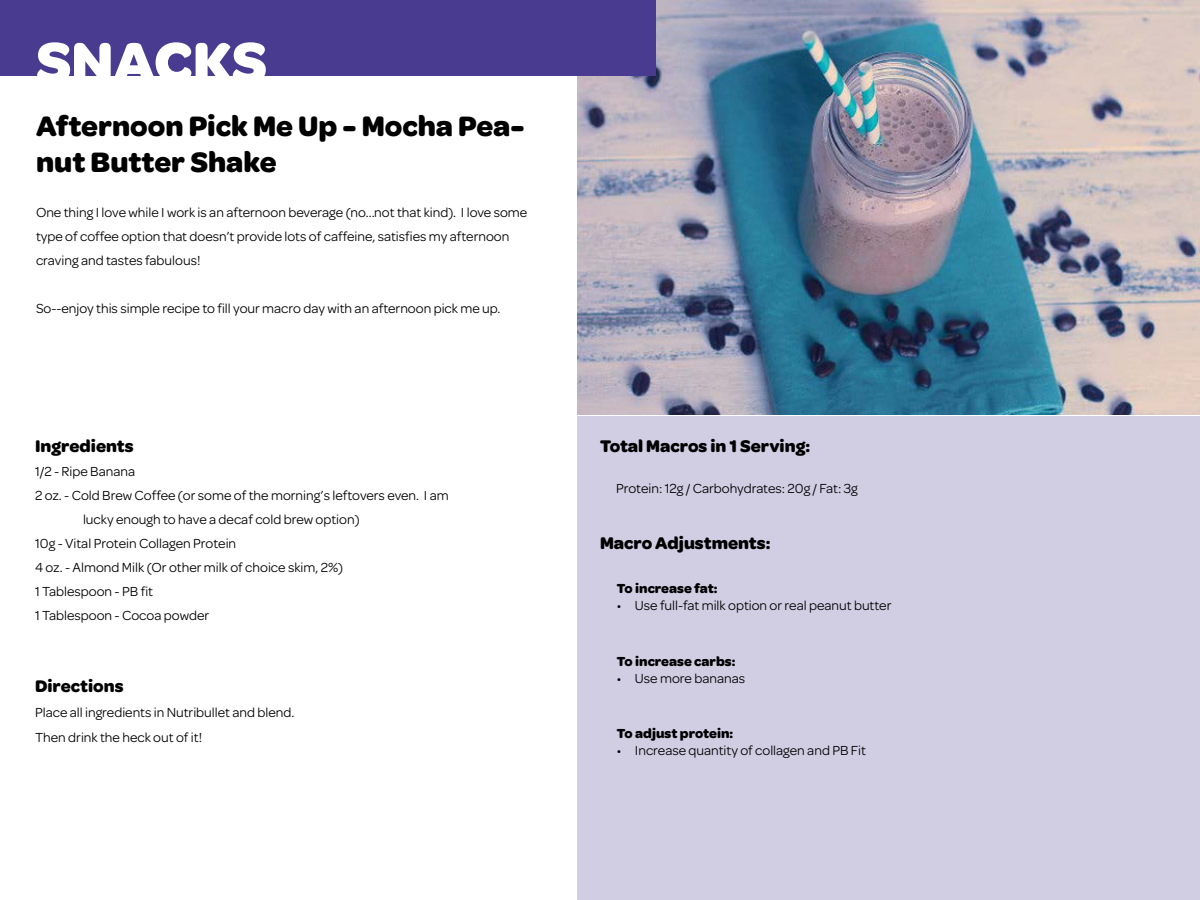
<style>
.page{position:relative;width:1200px;height:900px;background:#fff}
.page>*{position:absolute;margin:0;border:0;box-sizing:border-box;transform-origin:0 0}
.t1{font:700 60px "Omnes";color:#fff}
.t2{font:700 30px/36px "Omnes";color:#000}
.t3{font:700 18px "Omnes";color:#000}
.t4{font:14px/24px "Omnes";color:#000}
.t5{font:700 14px "Omnes";color:#000}
</style>
<div class="page">
<div style="left:577px;top:416px;width:623px;height:484px;background:#d1cee4"></div>
<img style="left:577px;top:0;width:623px;height:415px">
<div style="left:0;top:0;width:656px;height:76px;background:#493b90"></div>
<h1 class="t1" style="left:36px;top:18px;width:232px">SNACKS</h1>
<h2 class="t2" style="left:36px;top:106px;width:490px">Afternoon Pick Me Up - Mocha Pea&shy;nut Butter Shake</h2>
<p class="t4" style="left:36px;top:200px;width:493px">One thing I love while I work is an afternoon beverage (no...not that kind). I love some type of coffee option that doesn’t provide lots of caffeine, satisfies my afternoon craving and tastes fabulous!</p>
<p class="t4" style="left:36px;top:296px;width:466px">So--enjoy this simple recipe to fill your macro day with an afternoon pick me up.</p>
<p class="t3" style="left:35px;top:433px;width:100px">Ingredients</p>
<p class="t4" style="left:35px;top:459px;width:102px">1/2 - Ripe Banana</p>
<p class="t4" style="left:35px;top:483px;width:415px">2 oz. - Cold Brew Coffee (or some of the morning’s leftovers even. I am</p>
<p class="t4" style="left:83px;top:507px;width:278px">lucky enough to have a decaf cold brew option)</p>
<p class="t4" style="left:35px;top:531px;width:203px">10g - Vital Protein Collagen Protein</p>
<p class="t4" style="left:35px;top:555px;width:310px">4 oz. - Almond Milk (Or other milk of choice skim, 2%)</p>
<p class="t4" style="left:35px;top:579px;width:120px">1 Tablespoon - PB fit</p>
<p class="t4" style="left:35px;top:603px;width:176px">1 Tablespoon - Cocoa powder</p>
<p class="t3" style="left:35px;top:673px;width:90px">Directions</p>
<p class="t4" style="left:35px;top:699px;width:261px;line-height:24.8px">Place all ingredients in Nutribullet and blend.<br>Then drink the heck out of it!</p>
<p class="t3" style="left:600px;top:433px;width:212px">Total Macros in 1 Serving:</p>
<p class="t4" style="left:616px;top:475px;width:243px">Protein: 12g / Carbohydrates: 20g / Fat: 3g</p>
<p class="t3" style="left:600px;top:530px;width:172px">Macro Adjustments:</p>
<p class="t5" style="left:617px;top:578px;width:102px">To increase fat:</p>
<p class="t4" style="left:617px;top:593px;width:276px">• Use full-fat milk option or real peanut butter</p>
<p class="t5" style="left:617px;top:651px;width:120px">To increase carbs:</p>
<p class="t4" style="left:617px;top:665px;width:130px">• Use more bananas</p>
<p class="t5" style="left:617px;top:723px;width:118px">To adjust protein:</p>
<p class="t4" style="left:617px;top:738px;width:251px">• Increase quantity of collagen and PB Fit</p>
</div>
